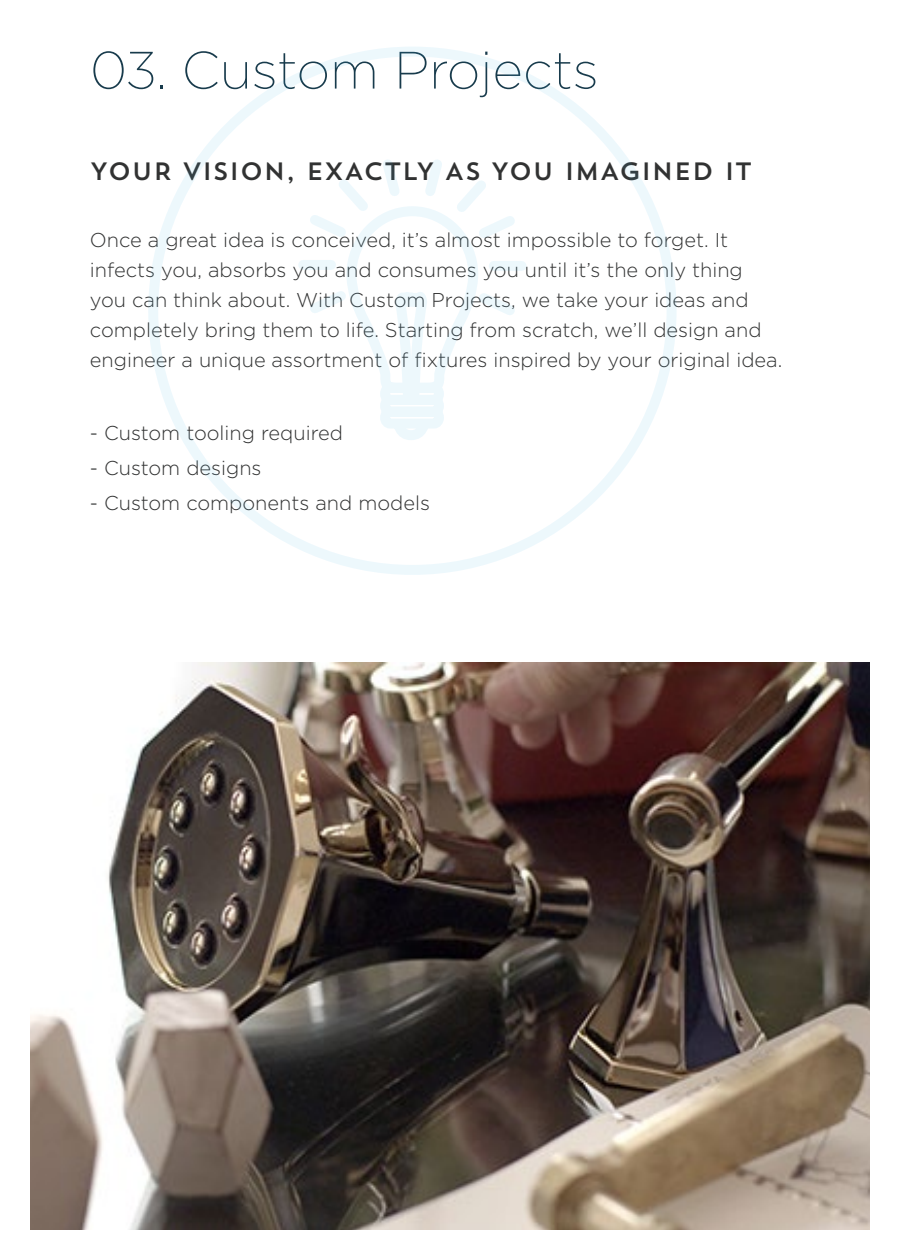
<style>
.page{position:relative;width:900px;height:1260px;background:#fff}
.page>*{position:absolute;margin:0;border:0;box-sizing:border-box;transform-origin:0 0}
.t1{font:200 52.5px "Gotham";color:#183b4c}
.Sub_Head{font:25px "Trend Sans One";color:#313232}
.List{font:300 20px/30px "Gotham";color:#313232}
</style>
<div class="page">
<img style="left:30px;top:662px;width:840px;height:568px">
<svg style="left:298px;top:160px;width:228px;height:280px"></svg>
<p class="t1" style="left:90px;top:37px;width:510px">03. Custom Projects</p>
<p class="Sub_Head" style="left:90px;top:155px;width:664px">YOUR VISION, EXACTLY AS YOU IMAGINED IT</p>
<p class="List" style="left:90px;top:225px;width:694px">Once a great idea is conceived, it’s almost impossible to forget. It infects you, absorbs you and consumes you until it’s the only thing you can think about. With Custom Projects, we take your ideas and completely bring them to life. Starting from scratch, we’ll design and engineer a unique assortment of fixtures inspired by your original idea.</p>
<p class="List" style="left:90px;top:417px;width:255px">- Custom tooling required</p>
<p class="List" style="left:90px;top:452px;width:173px">- Custom designs</p>
<p class="List" style="left:90px;top:487px;width:342px">- Custom components and models</p>
</div>
